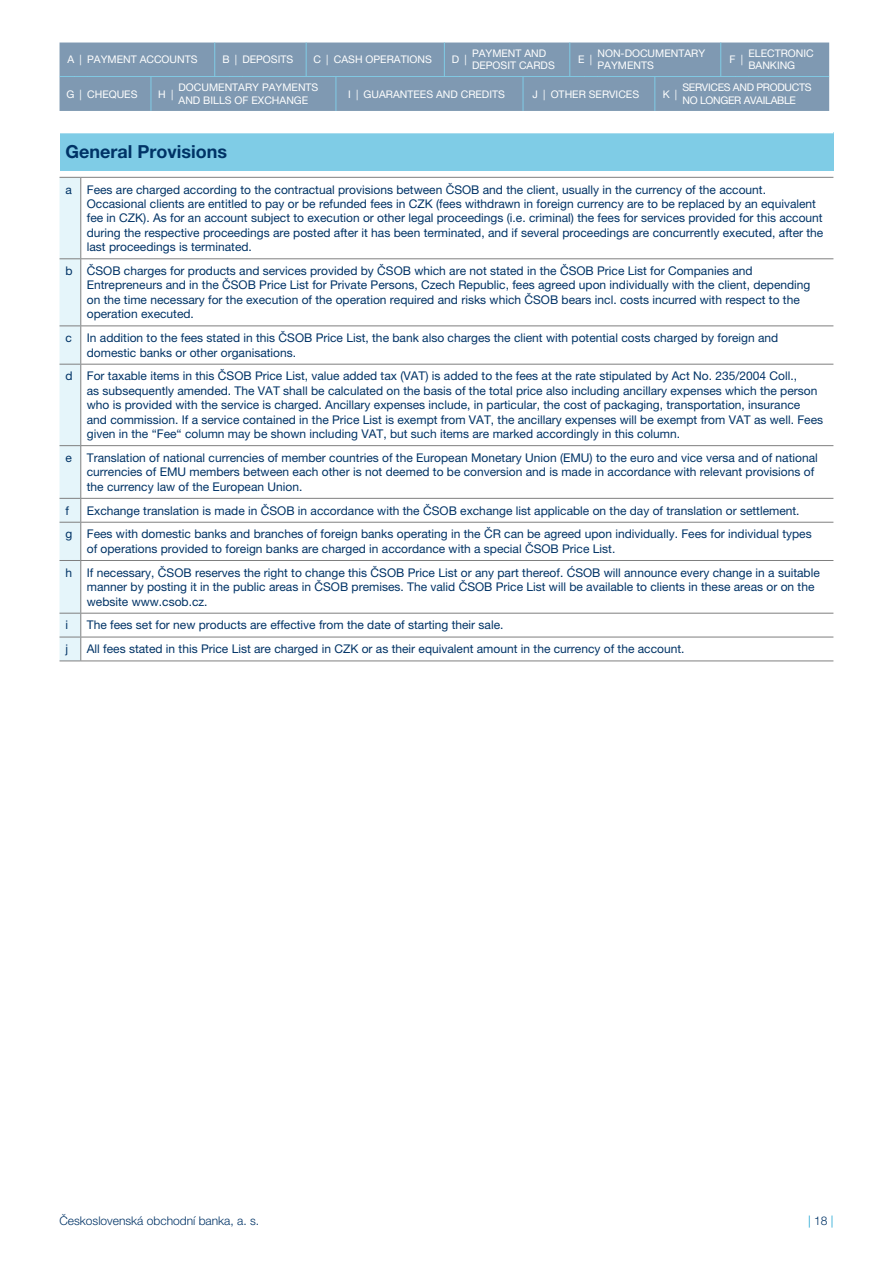
<style>
.page{position:relative;width:893px;height:1263px;background:#fff}
.page>*{position:absolute;margin:0;border:0;box-sizing:border-box;transform-origin:0 0}
.Nadpis_hlavni_2{font:700 18px "Helvetica Neue LT Pro";color:#036}
.Normal_polozka_upros{font:12px/14.4px "Helvetica Neue LT Pro";color:#036}
.t1{font:300 12px "Helvetica Neue LT Pro";color:#036}
.Normal_polozka{font:12px "Helvetica Neue LT Pro";color:#036}
.t2{font:300 12px "Helvetica Neue LT Pro";color:#0099cd}
.t3{font:10.5px/12.6px "Helvetica Neue LT Pro";color:#fff}
.t4{font:10.5px/12.6px "Helvetica Neue LT Pro";letter-spacing:-.03em;color:#fff}
.s1{color:#036}
</style>
<div class="page">
<div style="left:60px;top:133px;width:773px;height:38px;background:#7fcce6"></div>
<hr style="left:81px;top:177px;width:752px;height:1px;background:#7f7f7f">
<hr style="left:81px;top:258px;width:752px;height:1px;background:#7f7f7f">
<hr style="left:81px;top:325px;width:752px;height:1px;background:#7f7f7f">
<hr style="left:81px;top:364px;width:752px;height:1px;background:#7f7f7f">
<hr style="left:81px;top:445px;width:752px;height:1px;background:#7f7f7f">
<hr style="left:81px;top:498px;width:752px;height:1px;background:#7f7f7f">
<hr style="left:81px;top:522px;width:752px;height:1px;background:#7f7f7f">
<hr style="left:81px;top:560px;width:752px;height:1px;background:#7f7f7f">
<hr style="left:81px;top:613px;width:752px;height:1px;background:#7f7f7f">
<hr style="left:81px;top:637px;width:752px;height:1px;background:#7f7f7f">
<svg style="left:60px;top:177px;width:21px;height:484px;background:#dfeef3"></svg>
<hr style="left:81px;top:660px;width:752px;height:1px;background:#7f7f7f">
<div style="left:60px;top:43px;width:769px;height:68px;background:#7f99b2"></div>
<hr style="left:523px;top:77px;width:1px;height:34px;background:#80cce6">
<hr style="left:654px;top:77px;width:1px;height:34px;background:#80cce6">
<hr style="left:151px;top:77px;width:1px;height:34px;background:#80cce6">
<hr style="left:336px;top:77px;width:1px;height:34px;background:#80cce6">
<p class="t3" style="left:68px;top:53px;width:8px">A</p>
<p class="t3" style="left:80px;top:53px;width:4px">|</p>
<p class="t3" style="left:87px;top:53px;width:112px">PAYMENT ACCOUNTS</p>
<p class="t3" style="left:222px;top:53px;width:9px">B</p>
<p class="t3" style="left:235px;top:53px;width:4px">|</p>
<p class="t3" style="left:242px;top:53px;width:52px">DEPOSITS</p>
<p class="t3" style="left:313px;top:53px;width:9px">C</p>
<p class="t3" style="left:326px;top:53px;width:4px">|</p>
<p class="t3" style="left:334px;top:53px;width:99px">CASH OPERATIONS</p>
<p class="t3" style="left:452px;top:53px;width:9px">D</p>
<p class="t3" style="left:464px;top:53px;width:4px">|</p>
<p class="t3" style="left:472px;top:47px;width:84px">PAYMENT AND<br>DEPOSIT CARDS</p>
<p class="t3" style="left:578px;top:53px;width:8px">E</p>
<p class="t3" style="left:590px;top:53px;width:4px">|</p>
<p class="t3" style="left:597px;top:47px;width:109px">NON-DOCUMENTARY<br>PAYMENTS</p>
<p class="t3" style="left:730px;top:53px;width:8px">F</p>
<p class="t3" style="left:741px;top:53px;width:4px">|</p>
<p class="t3" style="left:748px;top:47px;width:67px">ELECTRONIC</p>
<p class="t3" style="left:748px;top:59px;width:48px">BANKING</p>
<p class="t3" style="left:179px;top:81px;width:141px">DOCUMENTARY PAYMENTS</p>
<p class="t3" style="left:179px;top:94px;width:131px">AND BILLS OF EXCHANGE</p>
<p class="t3" style="left:66px;top:88px;width:9px">G</p>
<p class="t3" style="left:80px;top:88px;width:4px">|</p>
<p class="t3" style="left:87px;top:88px;width:52px">CHEQUES</p>
<p class="t3" style="left:158px;top:88px;width:9px">H</p>
<p class="t3" style="left:171px;top:88px;width:4px">|</p>
<p class="t3" style="left:348px;top:88px;width:4px">I</p>
<p class="t3" style="left:356px;top:88px;width:4px">|</p>
<p class="t3" style="left:364px;top:88px;width:143px">GUARANTEES AND CREDITS</p>
<p class="t3" style="left:532px;top:88px;width:7px">J</p>
<p class="t3" style="left:543px;top:88px;width:4px">|</p>
<p class="t3" style="left:551px;top:88px;width:90px">OTHER SERVICES</p>
<p class="t3" style="left:663px;top:88px;width:9px">K</p>
<p class="t3" style="left:675px;top:88px;width:4px">|</p>
<p class="t4" style="left:682px;top:81px;width:131px">SERVICES AND PRODUCTS<br>NO LONGER AVAILABLE</p>
<p class="Nadpis_hlavni_2" style="left:66px;top:141px;width:163px">General Provisions</p>
<p class="Normal_polozka" style="left:66px;top:182px;width:8px">a</p>
<p class="Normal_polozka_upros" style="left:87px;top:182px;width:738px">Fees are charged according to the contractual provisions between ČSOB and the client, usually in the currency of the account.<br>Occasional clients are entitled to pay or be refunded fees in CZK (fees withdrawn in foreign currency are to be replaced by an equivalent fee in CZK). As for an account subject to execution or other legal proceedings (i.e. criminal) the fees for services provided for this account during the respective proceedings are posted after it has been terminated, and if several proceedings are concurrently executed, after the last proceedings is terminated.</p>
<p class="Normal_polozka" style="left:66px;top:264px;width:9px">b</p>
<p class="Normal_polozka_upros" style="left:87px;top:263px;width:725px">ČSOB charges for products and services provided by ČSOB which are not stated in the ČSOB Price List for Companies and Entrepreneurs and in the ČSOB Price List for Private Persons, Czech Republic, fees agreed upon individually with the client, depending on the time necessary for the execution of the operation required and risks which ČSOB bears incl. costs incurred with respect to the operation executed.</p>
<p class="Normal_polozka" style="left:66px;top:331px;width:8px">c</p>
<p class="Normal_polozka_upros" style="left:87px;top:330px;width:693px">In addition to the fees stated in this ČSOB Price List, the bank also charges the client with potential costs charged by foreign and domestic banks or other organisations.</p>
<p class="Normal_polozka" style="left:66px;top:369px;width:9px">d</p>
<p class="Normal_polozka_upros" style="left:87px;top:369px;width:738px">For taxable items in this ČSOB Price List, value added tax (VAT) is added to the fees at the rate stipulated by Act No. 235/2004 Coll.,<br>as subsequently amended. The VAT shall be calculated on the basis of the total price also including ancillary expenses which the person who is provided with the service is charged. Ancillary expenses include, in particular, the cost of packaging, transportation, insurance and commission. If a service contained in the Price List is exempt from VAT, the ancillary expenses will be exempt from VAT as well. Fees given in the “Fee“ column may be shown including VAT, but such items are marked accordingly in this column.</p>
<p class="Normal_polozka" style="left:66px;top:450px;width:8px">e</p>
<p class="Normal_polozka_upros" style="left:87px;top:450px;width:733px">Translation of national currencies of member countries of the European Monetary Union (EMU) to the euro and vice versa and of national currencies of EMU members between each other is not deemed to be conversion and is made in accordance with relevant provisions of the currency law of the European Union.</p>
<p class="Normal_polozka" style="left:66px;top:503px;width:5px">f</p>
<p class="Normal_polozka_upros" style="left:87px;top:503px;width:714px">Exchange translation is made in ČSOB in accordance with the ČSOB exchange list applicable on the day of translation or settlement.</p>
<p class="Normal_polozka" style="left:66px;top:527px;width:8px">g</p>
<p class="Normal_polozka_upros" style="left:87px;top:527px;width:726px">Fees with domestic banks and branches of foreign banks operating in the ČR can be agreed upon individually. Fees for individual types of operations provided to foreign banks are charged in accordance with a special ČSOB Price List.</p>
<p class="Normal_polozka" style="left:66px;top:565px;width:8px">h</p>
<p class="Normal_polozka_upros" style="left:87px;top:565px;width:734px">If necessary, ČSOB reserves the right to change this ČSOB Price List or any part thereof. ĆSOB will announce every change in a suitable manner by posting it in the public areas in ČSOB premises. The valid ČSOB Price List will be available to clients in these areas or on the website www.csob.cz.</p>
<p class="Normal_polozka" style="left:66px;top:618px;width:4px">i</p>
<p class="Normal_polozka_upros" style="left:87px;top:618px;width:418px">The fees set for new products are effective from the date of starting their sale.</p>
<p class="Normal_polozka" style="left:66px;top:642px;width:4px">j</p>
<p class="Normal_polozka_upros" style="left:87px;top:642px;width:599px">All fees stated in this Price List are charged in CZK or as their equivalent amount in the currency of the account.</p>
<p class="t1" style="left:60px;top:1213px;width:201px">Československá obchodní banka, a. s.</p>
<p class="t2" style="left:808px;top:1213px;width:27px">| <span class="s1">18</span> |</p>
</div>
